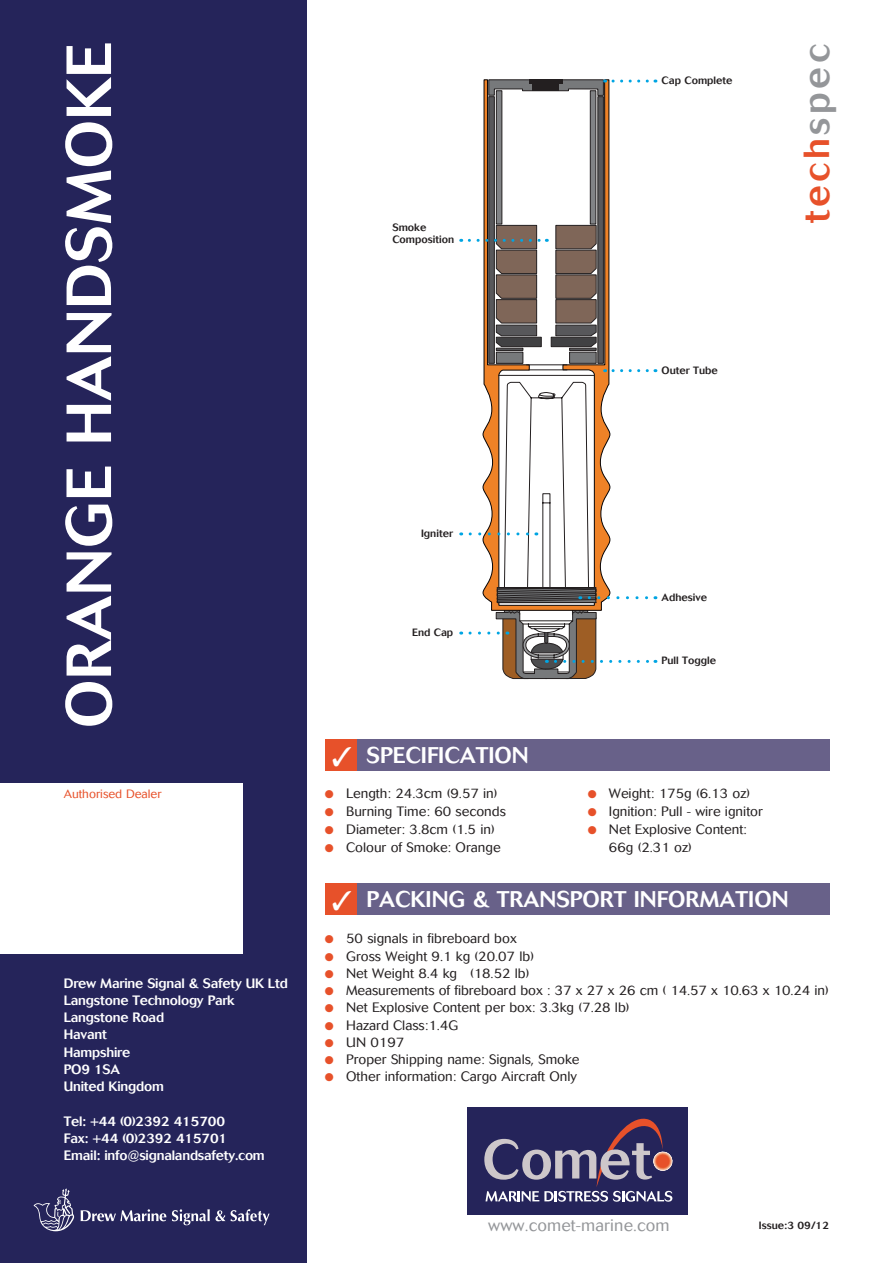
<style>
.page{position:relative;width:893px;height:1263px;background:#fff}
.page>*{position:absolute;margin:0;border:0;box-sizing:border-box;transform-origin:0 0}
.t1{font:500 63px "Cosmos";color:#fff}
.t2{font:500 36px "Cosmos";color:#e7512a}
.t3{font:500 22.5px "Cosmos";color:#fff}
.t4{font:300 16.5px "Cosmos";letter-spacing:.01em;color:#949699}
.t5{font:300 13.5px/18px "Cosmos";color:#231f20}
.t6{font:500 13.5px/17.2px "Cosmos";letter-spacing:-.015em;color:#fff}
.t7{font:300 12px "Cosmos";color:#e7512a}
.t8{font:500 10.5px/12px "Cosmos";color:#231f20}
.s1{color:#949699}
.s2{color:#e7512a}
</style>
<div class="page">
<div style="left:0;top:0;width:307px;height:1263px;background:#25245a"></div>
<div style="left:325px;top:739px;width:504px;height:32px;background:#686189"></div>
<div style="left:325px;top:739px;width:32px;height:32px;background:#e7512a"></div>
<div style="left:325px;top:883px;width:504px;height:32px;background:#686189"></div>
<div style="left:325px;top:883px;width:32px;height:32px;background:#e7512a"></div>
<svg style="left:483px;top:79px;width:127px;height:531px"></svg>
<div style="left:597px;top:96px;width:7px;height:268px;background:#58585b;border:1px solid #231f20"></div>
<div style="left:488px;top:96px;width:7px;height:268px;background:#58585b;border:1px solid #231f20"></div>
<svg style="left:496px;top:96px;width:6px;height:128px"></svg>
<svg style="left:590px;top:96px;width:6px;height:128px"></svg>
<svg style="left:470px;top:610px;width:186px;height:69px"></svg>
<div style="left:0;top:784px;width:242px;height:170px;background:#fff"></div>
<svg style="left:469px;top:224px;width:187px;height:379px"></svg>
<svg style="left:488px;top:79px;width:118px;height:17px"></svg>
<svg style="left:613px;top:80px;width:43px;height:3px"></svg>
<div style="left:467px;top:1107px;width:221px;height:107px;background:#25245a"></div>
<svg style="left:484px;top:1118px;width:189px;height:84px"></svg>
<svg style="left:81px;top:1209px;width:85px;height:12px"></svg>
<svg style="left:34px;top:1188px;width:40px;height:43px"></svg>
<svg style="left:172px;top:1209px;width:98px;height:16px"></svg>
<h1 class="t1" style="left:53px;top:728px;width:687px;rotate:-90deg">orange handsmoke</h1>
<p class="t7" style="left:64px;top:787px;width:99px">Authorised Dealer</p>
<p class="t6" style="left:64px;top:974px;width:226px">Drew Marine Signal &amp; Safety UK Ltd<br>Langstone Technology Park<br>Langstone Road<br>Havant<br>Hampshire<br>PO9 1SA<br>United Kingdom</p>
<p class="t6" style="left:64px;top:1112px;width:202px">Tel: +44 (0)2392 415700<br>Fax: +44 (0)2392 415701<br>Email: info@signalandsafety.com</p>
<p class="t8" style="left:392px;top:221px;width:63px">Smoke<br>Composition</p>
<p class="t8" style="left:662px;top:74px;width:72px">Cap Complete</p>
<p class="t8" style="left:662px;top:364px;width:58px">Outer Tube</p>
<h2 class="t2" style="left:796px;top:223px;width:180px;rotate:-90deg">tech<span class="s1">spec</span></h2>
<p class="t8" style="left:421px;top:527px;width:34px">Igniter</p>
<p class="t8" style="left:412px;top:626px;width:43px">End Cap</p>
<h3 class="t3" style="left:332px;top:743px;width:198px">✓ Specification</h3>
<p class="t5" style="left:325px;top:784px;width:174px"><span class="s2">●</span> Length: 24.3cm (9.57 in)</p>
<p class="t5" style="left:325px;top:802px;width:183px"><span class="s2">●</span> Burning Time: 60 seconds</p>
<p class="t5" style="left:325px;top:820px;width:171px"><span class="s2">●</span> Diameter: 3.8cm (1.5 in)</p>
<p class="t5" style="left:325px;top:838px;width:177px"><span class="s2">●</span> Colour of Smoke: Orange</p>
<p class="t8" style="left:662px;top:591px;width:47px">Adhesive</p>
<p class="t8" style="left:662px;top:655px;width:56px">Pull Toggle</p>
<p class="t5" style="left:588px;top:784px;width:164px"><span class="s2">●</span> Weight: 175g (6.13 oz)</p>
<p class="t5" style="left:588px;top:802px;width:177px"><span class="s2">●</span> Ignition: Pull - wire ignitor</p>
<p class="t5" style="left:609px;top:820px;width:139px;text-indent:-21px"><span class="s2">●</span> Net Explosive Content:<br>66g (2.31 oz)</p>
<h3 class="t3" style="left:332px;top:886px;width:458px">✓ Packing &amp; Transport Information</h3>
<p class="t5" style="left:325px;top:930px;width:193px"><span class="s2">●</span> 50 signals in fibreboard box</p>
<p class="t5" style="left:325px;top:947px;width:211px"><span class="s2">●</span> Gross Weight 9.1 kg (20.07 lb)</p>
<p class="t5" style="left:325px;top:964px;width:206px"><span class="s2">●</span> Net Weight 8.4 kg (18.52 lb)</p>
<p class="t5" style="left:325px;top:982px;width:505px"><span class="s2">●</span> Measurements of fibreboard box : 37 x 27 x 26 cm ( 14.57 x 10.63 x 10.24 in)</p>
<p class="t5" style="left:325px;top:999px;width:306px"><span class="s2">●</span> Net Explosive Content per box: 3.3kg (7.28 lb)</p>
<p class="t5" style="left:325px;top:1016px;width:135px"><span class="s2">●</span> Hazard Class:1.4G</p>
<p class="t5" style="left:325px;top:1033px;width:81px"><span class="s2">●</span> UN 0197</p>
<p class="t5" style="left:325px;top:1051px;width:256px"><span class="s2">●</span> Proper Shipping name: Signals, Smoke</p>
<p class="t5" style="left:325px;top:1068px;width:254px"><span class="s2">●</span> Other information: Cargo Aircraft Only</p>
<p class="t4" style="left:488px;top:1216px;width:183px">www.comet-marine.com</p>
<p class="t8" style="left:759px;top:1219px;width:72px">Issue:3 09/12</p>
</div>
